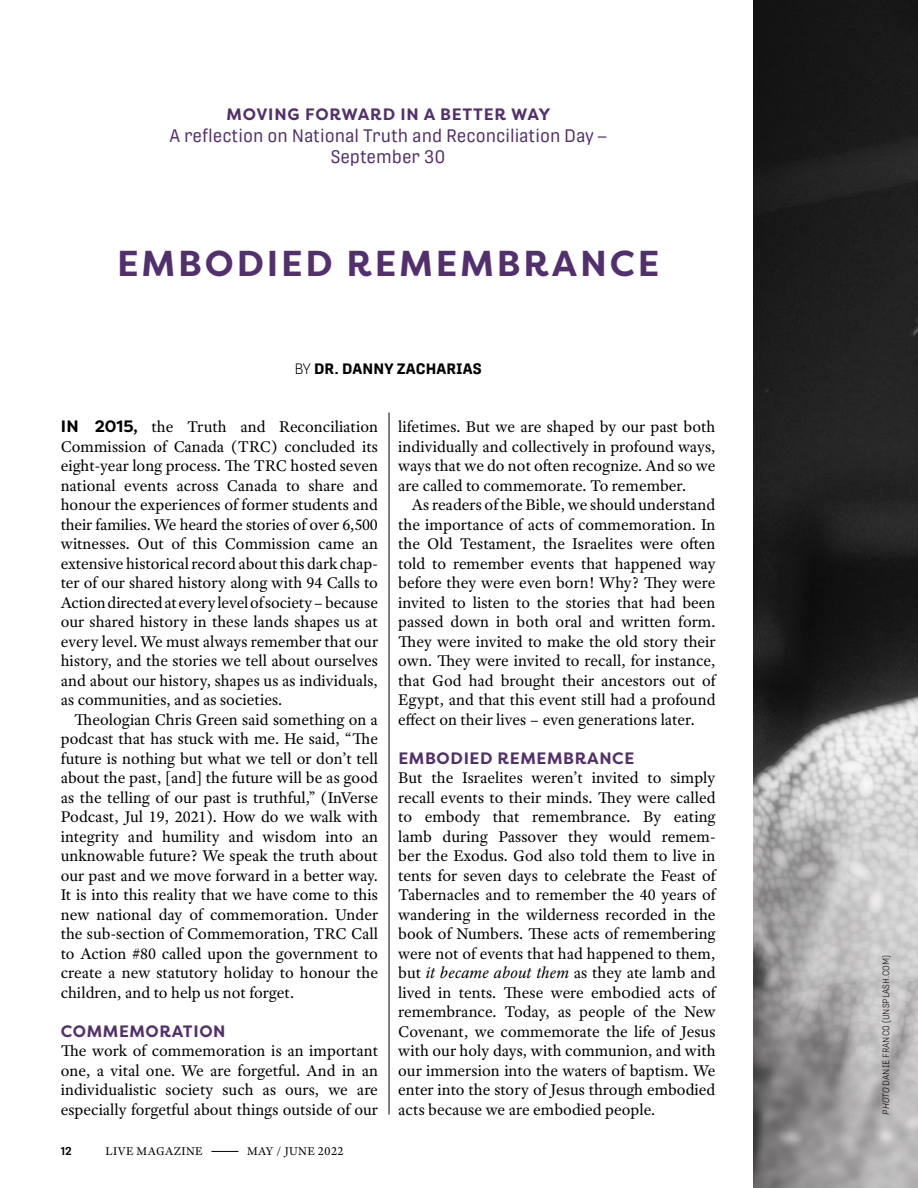
<style>
.page{position:relative;width:918px;height:1188px;background:#fff}
.page>*{position:absolute;margin:0;border:0;box-sizing:border-box;transform-origin:0 0}
.t1{font:700 36px "Filson Pro";letter-spacing:.08em;color:#532f70}
.t2{font:18px/21.6px "Protipo Narrow";color:#532f70;text-align:center}
.t3{font:16.5px/19.5px "Adobe Text Pro";color:#000;text-align:justify}
.t4{font:700 16.5px "Filson Pro";letter-spacing:.04em;color:#532f70}
.t5{font:700 15px "Protipo";letter-spacing:.01em;color:#000}
.t6{font:12px "Adobe Text Pro";letter-spacing:.02em;color:#000}
.t7{font:600 11.25px "Protipo";color:#000}
.t8{font:300 9px "Protipo Narrow";color:#000}
.s1{font-weight:300}
.s2{font-family:"Filson Pro";font-weight:700}
.s3{font-style:italic}
</style>
<div class="page">
<img style="left:754px;top:0;width:164px;height:1188px">
<hr style="left:389px;top:412px;width:1px;height:702px;background:#000">
<svg style="left:211px;top:1151px;width:27px;height:1px"></svg>
<p class="t4" style="left:226px;top:104px;width:325px">MOVING FORWARD IN A BETTER WAY</p>
<p class="t2" style="left:169px;top:125px;width:439px">A reflection on National Truth and Reconciliation Day –<br>September 30</p>
<h1 class="t1" style="left:117px;top:241px;width:543px">EMBODIED REMEMBRANCE</h1>
<p class="t5" style="left:294px;top:359px;width:189px"><span class="s1">BY</span> DR. DANNY ZACHARIAS</p>
<p class="t3" style="left:61px;top:417px;width:319px"><span class="s2">IN 2015,</span> the Truth and Reconciliation Commission of Canada (TRC) concluded its eight-year long process. The TRC hosted seven national events across Canada to share and honour the experiences of former students and their families. We heard the stories of over 6,500 witnesses. Out of this Commission came an extensive historical record about this dark chap&shy;ter of our shared history along with 94 Calls to Action directed at every level of society – because our shared history in these lands shapes us at every level. We must always remember that our history, and the stories we tell about ourselves and about our history, shapes us as individuals, as communities, and as societies.</p>
<p class="t3" style="left:61px;top:709px;width:319px;text-indent:13px">Theologian Chris Green said something on a podcast that has stuck with me. He said, “The future is nothing but what we tell or don’t tell about the past, [and] the future will be as good as the telling of our past is truthful,” (InVerse Podcast, Jul 19, 2021). How do we walk with integrity and humility and wisdom into an unknowable future? We speak the truth about our past and we move forward in a better way.<br>It is into this reality that we have come to this new national day of commemoration. Under the sub-section of Commemoration, TRC Call to Action #80 called upon the government to create a new statutory holiday to honour the children, and to help us not forget.</p>
<p class="t4" style="left:61px;top:1020px;width:166px">COMMEMORATION</p>
<p class="t3" style="left:61px;top:1041px;width:319px">The work of commemoration is an important one, a vital one. We are forgetful. And in an individualistic society such as ours, we are especially forgetful about things outside of our</p>
<p class="t7" style="left:61px;top:1144px;width:12px">12</p>
<p class="t6" style="left:105px;top:1143px;width:99px">LIVE MAGAZINE</p>
<p class="t6" style="left:247px;top:1143px;width:98px">MAY / JUNE 2022</p>
<p class="t3" style="left:398px;top:417px;width:319px">lifetimes. But we are shaped by our past both individually and collectively in profound ways, ways that we do not often recognize. And so we are called to commemorate. To remember.</p>
<p class="t3" style="left:398px;top:495px;width:319px;text-indent:13px">As readers of the Bible, we should understand the importance of acts of commemoration. In the Old Testament, the Israelites were often told to remember events that happened way before they were even born! Why? They were invited to listen to the stories that had been passed down in both oral and written form.<br>They were invited to make the old story their own. They were invited to recall, for instance, that God had brought their ancestors out of Egypt, and that this event still had a profound effect on their lives – even generations later.</p>
<p class="t4" style="left:398px;top:747px;width:237px">EMBODIED REMEMBRANCE</p>
<p class="t3" style="left:398px;top:768px;width:319px">But the Israelites weren’t invited to simply recall events to their minds. They were called to embody that remembrance. By eating lamb during Passover they would remem&shy;ber the Exodus. God also told them to live in tents for seven days to celebrate the Feast of Tabernacles and to remember the 40 years of wandering in the wilderness recorded in the book of Numbers. These acts of remembering were not of events that had happened to them, but <span class="s3">it became about them</span> as they ate lamb and lived in tents. These were embodied acts of remembrance. Today, as people of the New Covenant, we commemorate the life of Jesus with our holy days, with communion, and with our immersion into the waters of baptism. We enter into the story of Jesus through embodied acts because we are embodied people.</p>
<p class="t8" style="left:881px;top:1114px;width:161px;rotate:-90deg"><span class="s3">PHOTO</span> DANIE FRANCO (UNSPLASH.COM)</p>
</div>
